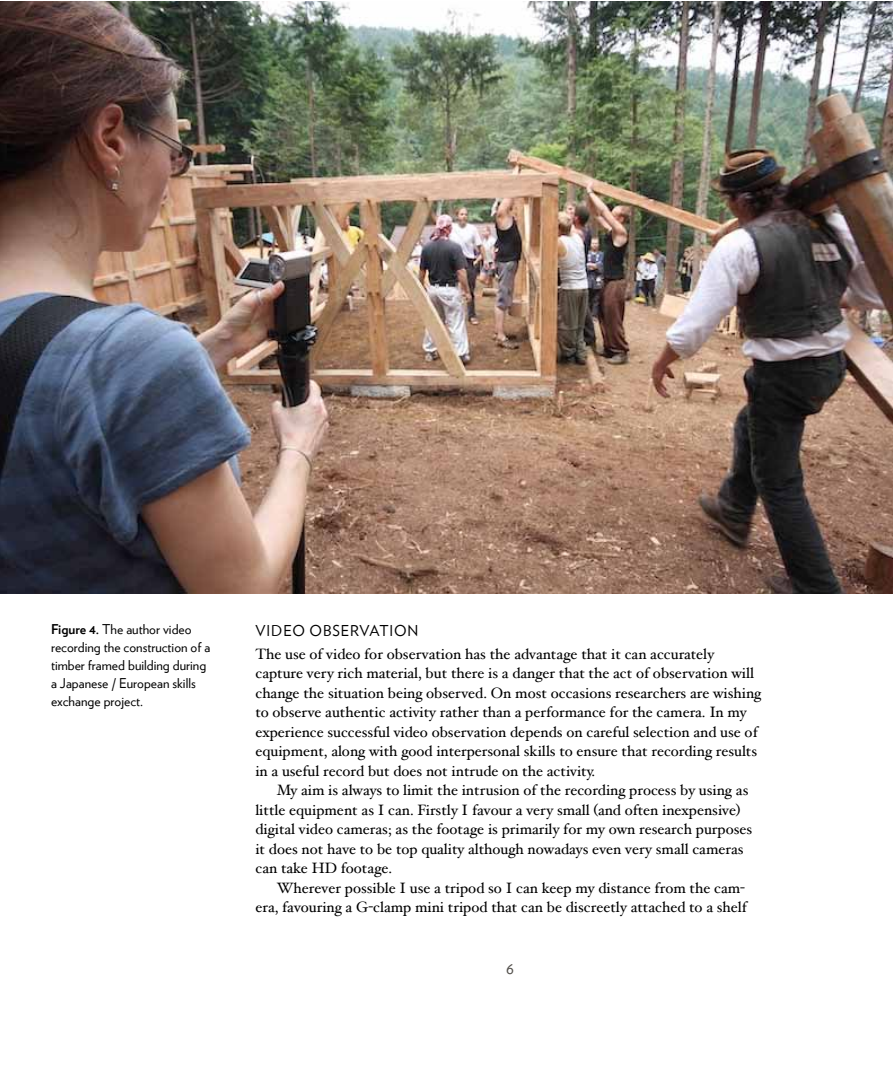
<style>
.page{position:relative;width:893px;height:1076px;background:#fff}
.page>*{position:absolute;margin:0;border:0;box-sizing:border-box;transform-origin:0 0}
.t1{font:16.5px "Verlag";color:#53504c}
.t2{font:15px/19.5px "Hoefler Text";color:#000}
.t3{font:15px "Verlag";letter-spacing:.05em;color:#000}
.t4{font:13.5px/18px "Verlag";color:#000}
.s1{font-weight:700}
</style>
<div class="page">
<img style="left:0;top:1px;width:893px;height:592px">
<p class="t4" style="left:51px;top:619px;width:161px"><span class="s1">Figure 4.</span> The author video recording the construction of a timber framed building during a Japanese / European skills exchange project.</p>
<p class="t3" style="left:256px;top:619px;width:164px">Video observation</p>
<p class="t2" style="left:255px;top:644px;width:507px">The use of video for observation has the advantage that it can accurately capture very rich material, but there is a danger that the act of observation will change the situation being observed. On most occasions researchers are wishing to observe authentic activity rather than a performance for the camera. In my experience successful video observation depends on careful selection and use of equipment, along with good interpersonal skills to ensure that recording results in a useful record but does not intrude on the activity.</p>
<p class="t2" style="left:255px;top:780px;width:498px;text-indent:21px">My aim is always to limit the intrusion of the recording process by using as little equipment as I can. Firstly I favour a very small (and often inexpensive) digital video cameras; as the footage is primarily for my own research purposes it does not have to be top quality although nowadays even very small cameras can take HD footage.</p>
<p class="t2" style="left:255px;top:878px;width:493px;text-align:right">Wherever possible I use a tripod so I can keep my distance from the cam&shy;era, favouring a G-clamp mini tripod that can be discreetly attached to a shelf</p>
<p class="t1" style="left:506px;top:956px;width:9px">6</p>
</div>
